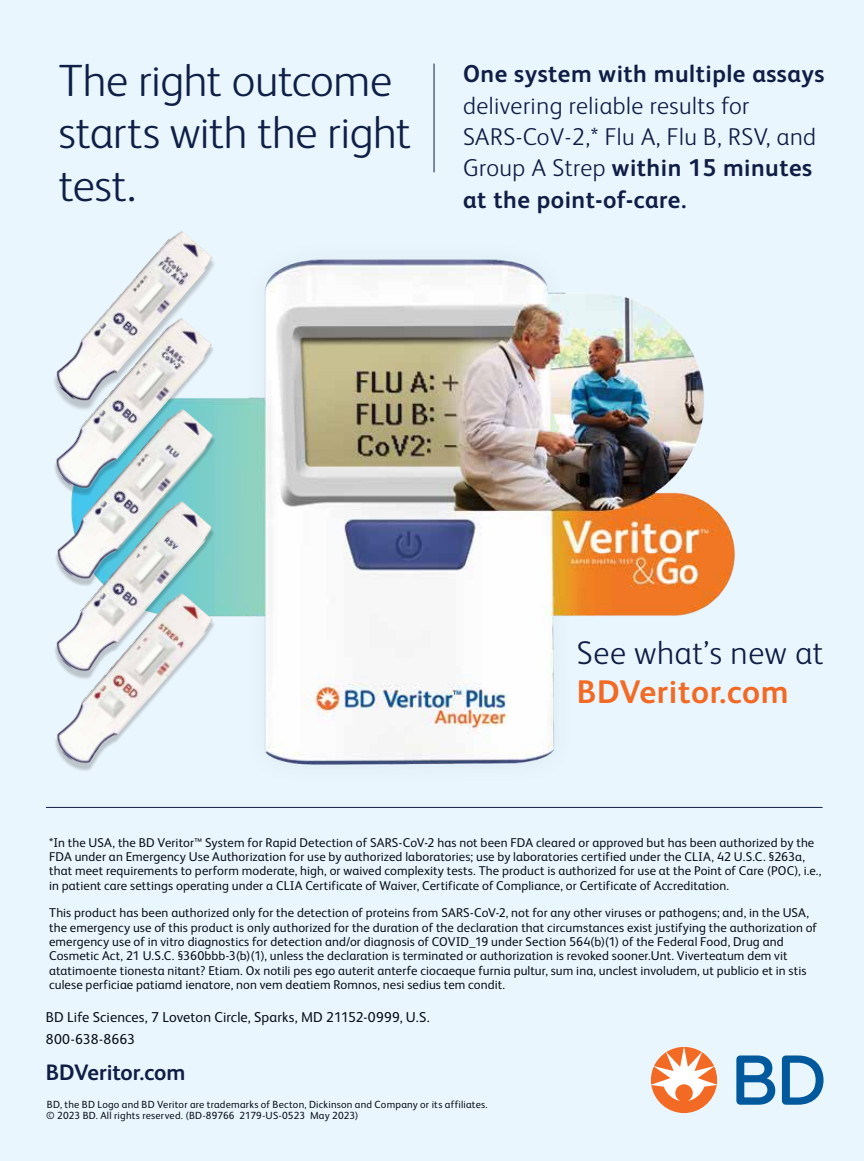
<style>
.page{position:relative;width:864px;height:1161px;background:#eaf6fd}
.page>*{position:absolute;margin:0;border:0;box-sizing:border-box;transform-origin:0 0}
.t1{font:300 45.3px/52.3px "FS Albert Pro";letter-spacing:-.01em;color:#0f1f46}
.t2{font:300 32.7px "FS Albert Pro";letter-spacing:.02em;color:#101d45}
.t3{font:700 32.7px "FS Albert Pro";letter-spacing:.02em;color:#f26a24}
.t4{font:300 24.45px/31.3px "FS Albert Pro";letter-spacing:.02em;color:#101d45}
.t5{font:700 24.45px "FS Albert Pro";letter-spacing:.02em;color:#101d45}
.t6{font:700 22.35px "FS Albert Pro";letter-spacing:-.01em;color:#101d45}
.t7{font:14.4px/22px "FS Albert Pro";letter-spacing:.005em;color:#0b111c}
.t8{font:12.75px/14.4px "FS Albert Pro";letter-spacing:.005em;color:#0b111c}
.t9{font:10.35px/11.2px "FS Albert Pro";letter-spacing:.02em;color:#0b111c}
.s1{font-weight:700}
</style>
<div class="page">
<svg style="left:736px;top:1055px;width:88px;height:50px"></svg>
<svg style="left:651px;top:1047px;width:66px;height:66px"></svg>
<hr style="left:46px;top:807px;width:777px;height:1px;background:#0f1f46">
<img style="left:215px;top:259px;width:520px;height:506px">
<img style="left:103px;top:231px;width:111px;height:84px">
<img style="left:54px;top:315px;width:161px;height:91px">
<img style="left:54px;top:406px;width:162px;height:182px">
<div style="left:54px;top:504px;width:161px;height:176px;background:#000;opacity:.2"></div>
<img style="left:54px;top:590px;width:161px;height:181px">
<hr style="left:434px;top:64px;width:1px;height:108px;background:#0f1f46">
<h1 class="t1" style="left:59px;top:52px;width:354px">The right outcome starts with the right test.</h1>
<h3 class="t5" style="left:463px;top:57px;width:363px">One system with multiple assays</h3>
<h3 class="t4" style="left:463px;top:88px;width:354px">delivering reliable results for<br>SARS-CoV-2,* Flu A, Flu B, RSV, and<br>Group A Strep <span class="s1">within 15 minutes at the point-of-care.</span></h3>
<h2 class="t2" style="left:577px;top:630px;width:248px">See what’s new at</h2>
<h2 class="t3" style="left:577px;top:669px;width:213px">BDVeritor.com</h2>
<p class="t8" style="left:49px;top:834px;width:774px">*In the USA, the BD Veritor™ System for Rapid Detection of SARS-CoV-2 has not been FDA cleared or approved but has been authorized by the FDA under an Emergency Use Authorization for use by authorized laboratories; use by laboratories certified under the CLIA, 42 U.S.C. §263a, that meet requirements to perform moderate, high, or waived complexity tests. The product is authorized for use at the Point of Care (POC), i.e., in patient care settings operating under a CLIA Certificate of Waiver, Certificate of Compliance, or Certificate of Accreditation.</p>
<p class="t8" style="left:49px;top:905px;width:769px">This product has been authorized only for the detection of proteins from SARS-CoV-2, not for any other viruses or pathogens; and, in the USA, the emergency use of this product is only authorized for the duration of the declaration that circumstances exist justifying the authorization of emergency use of in vitro diagnostics for detection and/or diagnosis of COVID_19 under Section 564(b)(1) of the Federal Food, Drug and Cosmetic Act, 21 U.S.C. §360bbb-3(b)(1), unless the declaration is terminated or authorization is revoked sooner.Unt. Viverteatum dem vit atatimoente tionesta nitant? Etiam. Ox notili pes ego auterit anterfe ciocaeque furnia pultur, sum ina, unclest involudem, ut publicio et in stis culese perficiae patiamd ienatore, non vem deatiem Romnos, nesi sedius tem condit.</p>
<p class="t7" style="left:46px;top:1005px;width:385px">BD Life Sciences, 7 Loveton Circle, Sparks, MD 21152-0999, U.S.<br>800-638-8663</p>
<h3 class="t6" style="left:46px;top:1057px;width:141px">BDVeritor.com</h3>
<p class="t9" style="left:46px;top:1098px;width:443px">BD, the BD Logo and BD Veritor are trademarks of Becton, Dickinson and Company or its affiliates. © 2023 BD. All rights reserved. (BD-89766 2179-US-0523 May 2023)</p>
</div>
